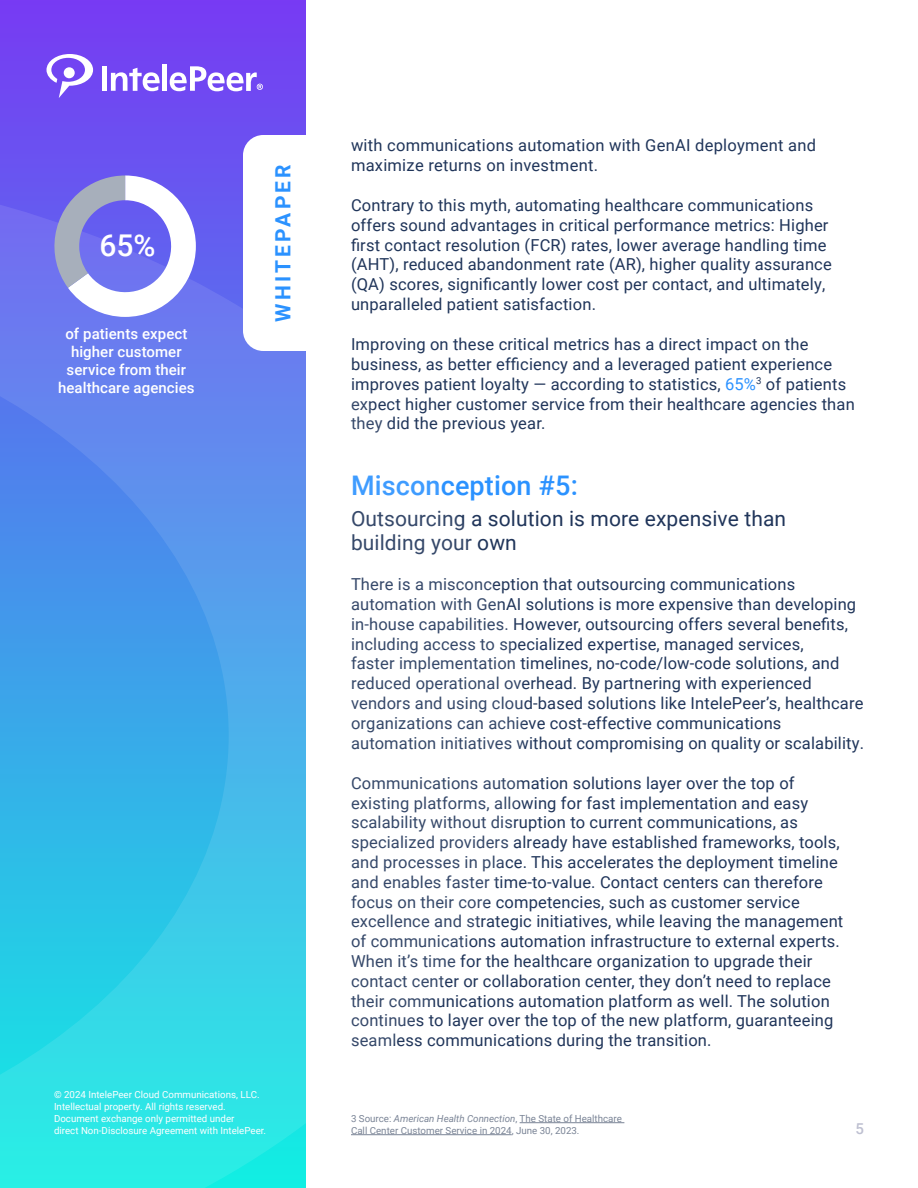
<style>
.page{position:relative;width:918px;height:1188px;background:#fff}
.page>*{position:absolute;margin:0;border:0;box-sizing:border-box;transform-origin:0 0}
.t1{font:500 30px "Roboto";color:#fff}
.t2{font:500 27px "Roboto";letter-spacing:.005em;color:#2b92ff}
.t3{font:21px/24px "Roboto";letter-spacing:.005em;color:#20355a}
.t4{font:700 21px "Roboto";letter-spacing:.15em;color:#2b92ff}
.t5{font:16.5px/19.8px "Roboto";letter-spacing:.01em;color:#20355a}
.t6{font:500 15px/18px "Roboto";letter-spacing:.005em;color:#fff;text-align:center}
.t7{font:500 15px "Roboto";color:#bec0d1}
.t8{font:9.75px/12px "Roboto";color:#fff}
.t9{font:9.75px/12px "Roboto";color:#7a8496}
.s1{color:#2b92ff}
.s2{font-style:italic}
</style>
<div class="page">
<hr style="left:520px;top:1122px;width:104px;height:1px;background:#7a8496">
<div style="left:0;top:0;width:306px;height:1188px;background:#7146f2"></div>
<svg style="left:0;top:161px;width:523px;height:1027px"></svg>
<div style="left:243px;top:135px;width:85px;height:216px;background:#fff;border-radius:20px"></div>
<svg style="left:47px;top:54px;width:46px;height:44px"></svg>
<div style="left:102px;top:66px;width:5px;height:25px;background:#fff"></div>
<svg style="left:111px;top:68px;width:49px;height:23px"></svg>
<div style="left:162px;top:65px;width:5px;height:26px;background:#fff"></div>
<svg style="left:170px;top:66px;width:93px;height:25px"></svg>
<svg style="left:45px;top:176px;width:151px;height:141px;background:#9b9bec"></svg>
<h1 class="t1" style="left:100px;top:224px;width:58px">65%</h1>
<p class="t6" style="left:58px;top:325px;width:138px">of patients expect higher customer service from their healthcare agencies</p>
<p class="t4" style="left:268px;top:322px;width:159px;rotate:-90deg">WHITEPAPER</p>
<p class="t8" style="left:54px;top:1088px;width:214px">© 2024 IntelePeer Cloud Communications, LLC.<br>Intellectual property. All rights reserved.<br>Document exchange only permitted under<br>direct Non-Disclosure Agreement with IntelePeer.</p>
<p class="t5" style="left:351px;top:135px;width:467px">with communications automation with GenAI deployment and maximize returns on investment.</p>
<p class="t5" style="left:351px;top:195px;width:482px">Contrary to this myth, automating healthcare communications offers sound advantages in critical performance metrics: Higher first contact resolution (FCR) rates, lower average handling time (AHT), reduced abandonment rate (AR), higher quality assurance (QA) scores, significantly lower cost per contact, and ultimately, unparalleled patient satisfaction.</p>
<p class="t5" style="left:351px;top:334px;width:505px">Improving on these critical metrics has a direct impact on the business, as better efficiency and a leveraged patient experience improves patient loyalty — according to statistics, <span class="s1">65%</span><sup>3</sup> of patients expect higher customer service from their healthcare agencies than they did the previous year.</p>
<h2 class="t2" style="left:351px;top:467px;width:228px">Misconception #5:</h2>
<p class="t3" style="left:351px;top:506px;width:437px">Outsourcing a solution is more expensive than building your own</p>
<p class="t5" style="left:351px;top:574px;width:515px">There is a misconception that outsourcing communications automation with GenAI solutions is more expensive than developing in-house capabilities. However, outsourcing offers several benefits, including access to specialized expertise, managed services,<br>faster implementation timelines, no-code/low-code solutions, and reduced operational overhead. By partnering with experienced vendors and using cloud-based solutions like IntelePeer’s, healthcare organizations can achieve cost-effective communications automation initiatives without compromising on quality or scalability.</p>
<p class="t5" style="left:351px;top:772px;width:494px">Communications automation solutions layer over the top of existing platforms, allowing for fast implementation and easy scalability without disruption to current communications, as specialized providers already have established frameworks, tools, and processes in place. This accelerates the deployment timeline and enables faster time-to-value. Contact centers can therefore focus on their core competencies, such as customer service excellence and strategic initiatives, while leaving the management of communications automation infrastructure to external experts.<br>When it’s time for the healthcare organization to upgrade their contact center or collaboration center, they don’t need to replace their communications automation platform as well. The solution continues to layer over the top of the new platform, guaranteeing seamless communications during the transition.</p>
<p class="t9" style="left:351px;top:1112px;width:273px">3 Source: <span class="s2">American Health Connection</span>, The State of Healthcare<br>Call Center Customer Service in 2024, June 30, 2023.</p>
<p class="t7" style="left:855px;top:1118px;width:10px">5</p>
</div>
